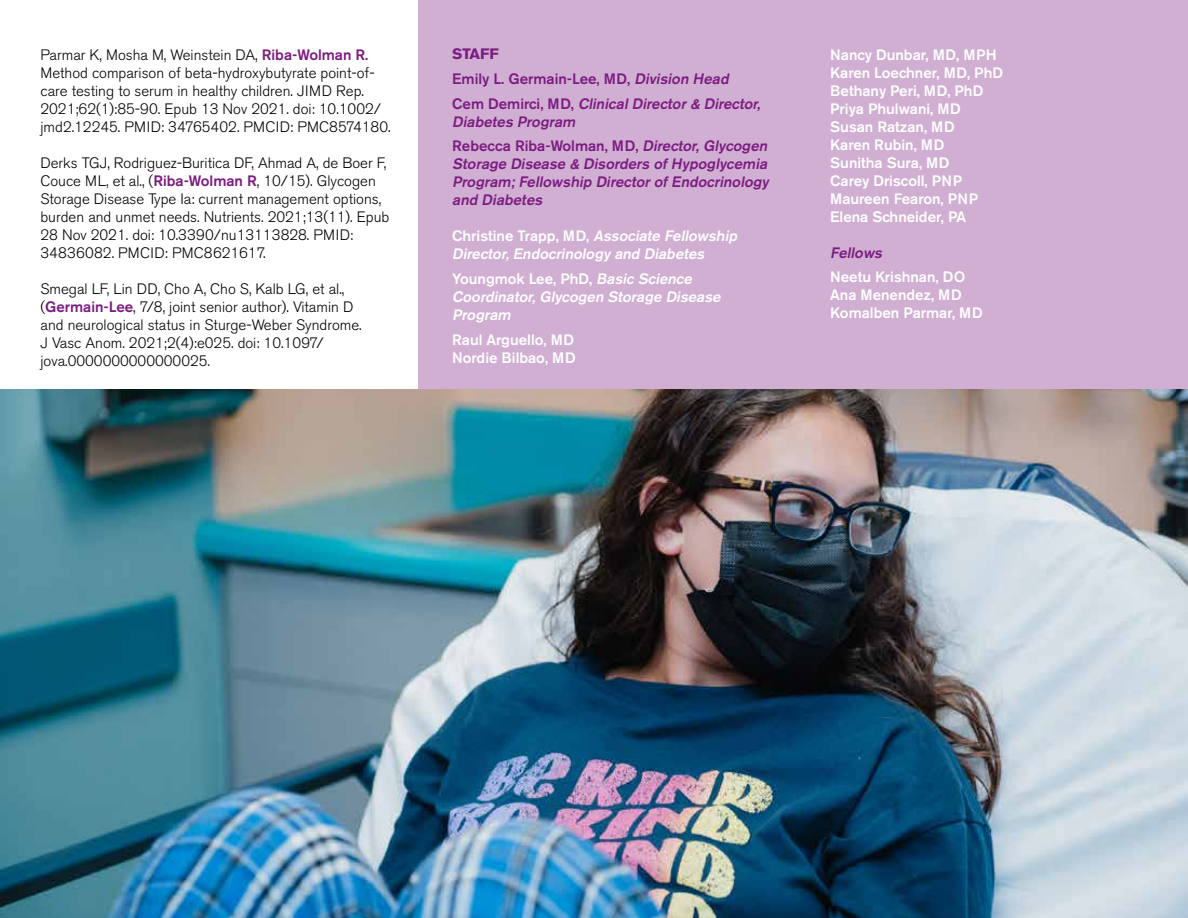
<style>
.page{position:relative;width:1188px;height:918px;background:#fff}
.page>*{position:absolute;margin:0;border:0;box-sizing:border-box;transform-origin:0 0}
.t1{font:300 15px/18px "Akzidenz Grotesk BE";color:#000}
.t2{font:500 15px/18px "Akzidenz Grotesk BE";color:#fff}
.t3{font:italic 500 15px/24.8px "Akzidenz Grotesk BE";color:#7c1c81}
.t4{font:italic 500 15px/18px "Akzidenz Grotesk BE";color:#fff}
.s1{font-weight:500;color:#7c1c81}
.s2{font-weight:700;font-style:normal}
.s3{font-style:normal}
</style>
<div class="page">
<div style="left:418px;top:0;width:770px;height:390px;background:#d1afd3"></div>
<img style="left:0;top:390px;width:1188px;height:528px">
<p class="t1" style="left:40px;top:46px;width:352px">Parmar K, Mosha M, Weinstein DA, <span class="s1">Riba-Wolman R.<br></span>Method comparison of beta-hydroxybutyrate point-of&shy;care testing to serum in healthy children. JIMD Rep.<br>2021;62(1):85-90. Epub 13 Nov 2021. doi: 10.1002/ jmd2.12245. PMID: 34765402. PMCID: PMC8574180.</p>
<p class="t1" style="left:40px;top:154px;width:350px">Derks TGJ, Rodriguez-Buritica DF, Ahmad A, de Boer F, Couce ML, et al., (<span class="s1">Riba-Wolman R</span>, 10/15). Glycogen Storage Disease Type Ia: current management options, burden and unmet needs. Nutrients. 2021;13(11). Epub 28 Nov 2021. doi: 10.3390/nu13113828. PMID:<br>34836082. PMCID: PMC8621617.</p>
<p class="t1" style="left:40px;top:280px;width:323px">Smegal LF, Lin DD, Cho A, Cho S, Kalb LG, et al., (<span class="s1">Germain-Lee</span>, 7/8, joint senior author). Vitamin D and neurological status in Sturge-Weber Syndrome.<br>J Vasc Anom. 2021;2(4):e025. doi: 10.1097/ jova.0000000000000025.</p>
<p class="t3" style="left:452px;top:41px;width:313px"><span class="s2">STAFF<br></span><span class="s3">Emily L. Germain-Lee, MD,</span> Division Head<br><span class="s3">C e m D e m i rc i , M D ,</span> ClinicalDirector&amp; Director,</p>
<p class="t3" style="left:452px;top:109px;width:320px">Diabetes Program<br><span class="s3">Rebecca Riba-Wolman, MD,</span> Director,Glycogen</p>
<p class="t3" style="left:452px;top:155px;width:321px;line-height:18px;text-align:justify">Storage Disease &amp; Disorders ofHypoglycemia Program;Fellowship DirectorofEndocrinology and Diabetes</p>
<p class="t4" style="left:452px;top:227px;width:290px"><span class="s3">C h r i s t i n e Tr a p p , M D ,</span> Associate Fellowship<br>Director,Endocrinology and Diabetes</p>
<p class="t4" style="left:452px;top:270px;width:273px"><span class="s3">Youngmok Lee, PhD,</span> Basic Science<br>Coordinator,Glycogen Storage Disease<br>Program</p>
<p class="t2" style="left:452px;top:330px;width:125px">Raul Arguello, MD<br>Nordie Bilbao, MD</p>
<p class="t2" style="left:830px;top:45px;width:174px">Nancy Dunbar, MD, MPH<br>Karen Loechner, MD, PhD<br>Bethany Peri, MD, PhD<br>Priya Phulwani, MD<br>Susan Ratzan, MD<br>Karen Rubin, MD<br>Sunitha Sura, MD<br>Carey Driscoll, PNP<br>Maureen Fearon, PNP<br>Elena Schneider, PA</p>
<p class="t3" style="left:830px;top:240px;width:57px">Fellows</p>
<p class="t2" style="left:830px;top:268px;width:154px">Neetu Krishnan, DO<br>Ana Menendez, MD<br>Komalben Parmar, MD</p>
</div>
